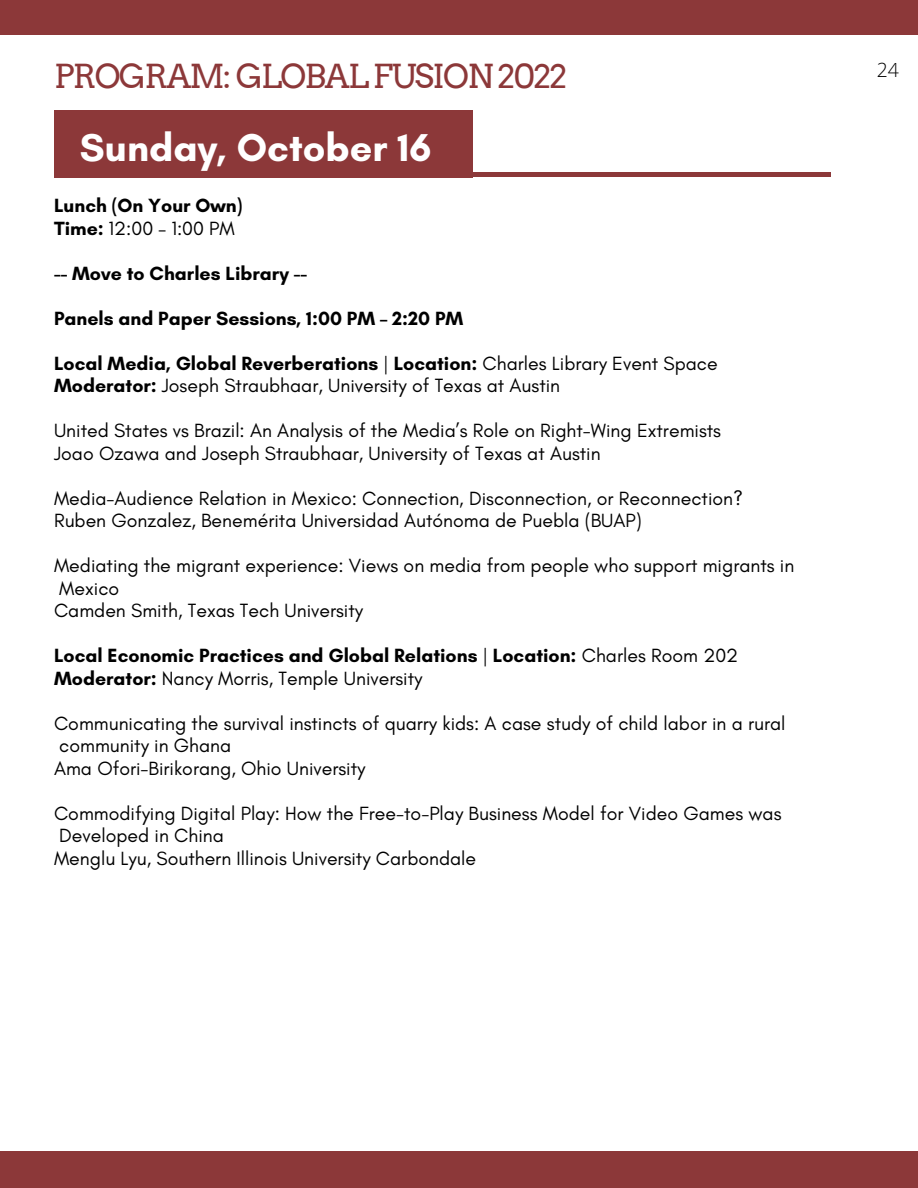
<style>
.page{position:relative;width:918px;height:1188px;background:#fff}
.page>*{position:absolute;margin:0;border:0;box-sizing:border-box;transform-origin:0 0}
.t1{font:700 39.6px "Glacial Indifference";color:#fff}
.t2{font:33px "Arvo";letter-spacing:-.05em;color:#8c3839}
.t3{font:19.5px/22.5px "Glacial Indifference";color:#000}
.t4{font:700 19.5px/22.5px "Glacial Indifference";color:#000}
.t5{font:300 19.5px "Open Sans";color:#000}
.s1{font-weight:400}
.s2{font-weight:700}
</style>
<div class="page">
<div style="left:81px;top:172px;width:750px;height:5px;background:#8c3839"></div>
<div style="left:54px;top:110px;width:419px;height:67px;background:#8c3839"></div>
<div style="left:0;top:1151px;width:918px;height:37px;background:#8c3839"></div>
<div style="left:0;top:0;width:918px;height:35px;background:#8c3839"></div>
<h2 class="t2" style="left:54px;top:57px;width:515px">PROGRAM: GLOBAL FUSION 2022</h2>
<p class="t5" style="left:877px;top:56px;width:24px">24</p>
<h1 class="t1" style="left:80px;top:124px;width:353px">Sunday, October 16</h1>
<p class="t4" style="left:54px;top:194px;width:190px">Lunch (On Your Own)<br>Time: <span class="s1">12:00 – 1:00 PM</span></p>
<p class="t4" style="left:54px;top:262px;width:255px">-- Move to Charles Library --</p>
<p class="t4" style="left:54px;top:307px;width:411px">Panels and Paper Sessions, 1:00 PM – 2:20 PM</p>
<p class="t3" style="left:54px;top:352px;width:665px"><span class="s2">Local Media, Global Reverberations</span> | <span class="s2">Location:</span> Charles Library Event Space<br><span class="s2">Moderator:</span> Joseph Straubhaar, University of Texas at Austin</p>
<p class="t3" style="left:54px;top:419px;width:669px">United States vs Brazil: An Analysis of the Media’s Role on Right-Wing Extremists<br>Joao Ozawa and Joseph Straubhaar, University of Texas at Austin</p>
<p class="t3" style="left:54px;top:487px;width:690px">Media-Audience Relation in Mexico: Connection, Disconnection, or Reconnection?<br>Ruben Gonzalez, Benemérita Universidad Autónoma de Puebla (BUAP)</p>
<p class="t3" style="left:54px;top:554px;width:742px">Mediating the migrant experience: Views on media from people who support migrants in<br>Mexico<br>Camden Smith, Texas Tech University</p>
<p class="t4" style="left:54px;top:644px;width:686px">Local Economic Practices and Global Relations <span class="s1">|</span> Location: <span class="s1">Charles Room 202<br></span>Moderator: <span class="s1">Nancy Morris, Temple University</span></p>
<p class="t3" style="left:54px;top:712px;width:733px">Communicating the survival instincts of quarry kids: A case study of child labor in a rural community in Ghana<br>Ama Ofori-Birikorang, Ohio University</p>
<p class="t3" style="left:54px;top:802px;width:729px">Commodifying Digital Play: How the Free-to-Play Business Model for Video Games was<br>Developed in China<br>Menglu Lyu, Southern Illinois University Carbondale</p>
</div>
